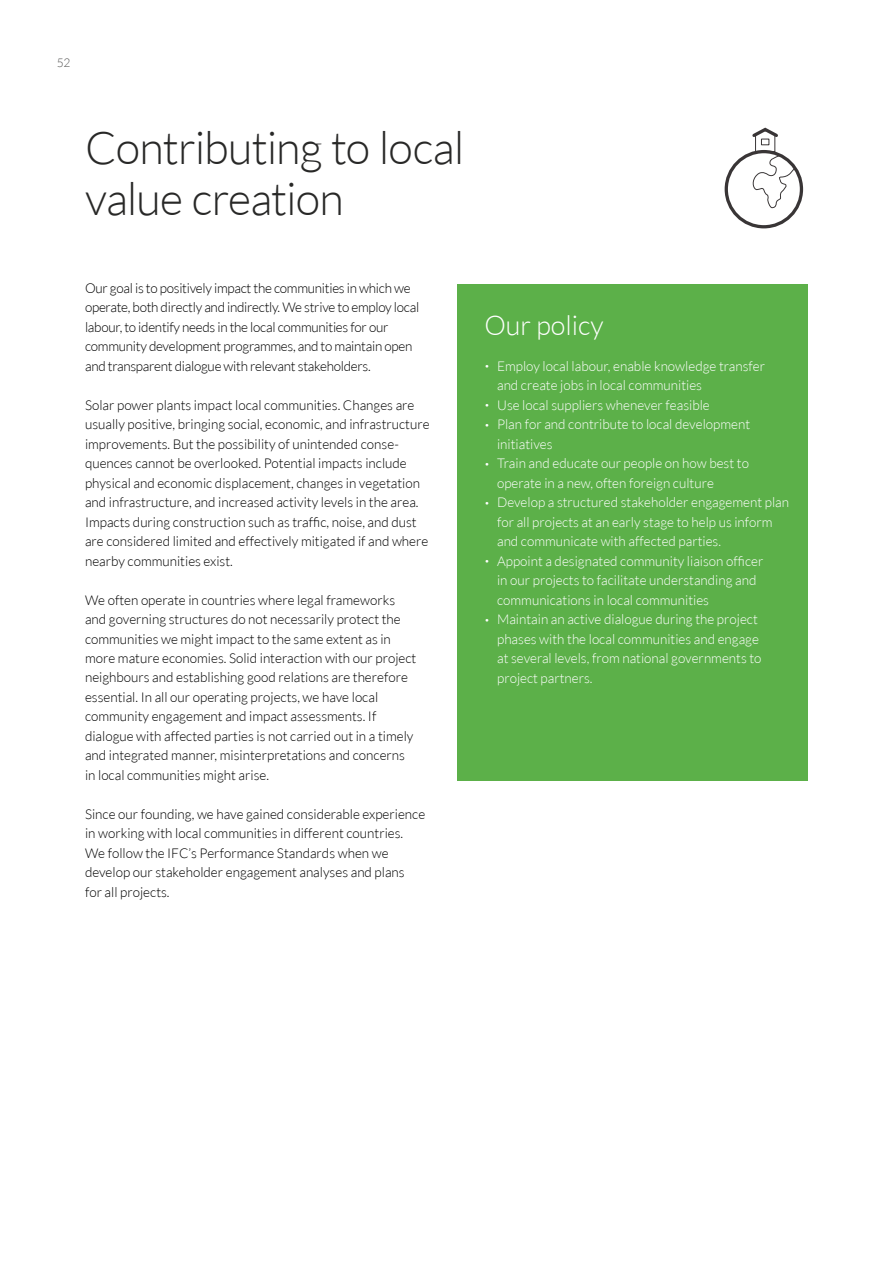
<style>
.page{position:relative;width:893px;height:1263px;background:#fff}
.page>*{position:absolute;margin:0;border:0;box-sizing:border-box;transform-origin:0 0}
.t1{font:300 45px/51px "Lato";letter-spacing:-.02em;color:#282827}
.t2{font:300 27px "Lato";color:#fff}
.t3{font:300 13.5px/19.5px "Lato";color:#000}
.t4{font:300 13.5px/19.5px "Lato";color:#fff}
.t5{font:300 13.5px/19.5px "Lato";letter-spacing:-.02em;color:#000}
.t6{font:300 12px "Lato";color:#575756}
.s1{font-size:9px}
</style>
<div class="page">
<div style="left:457px;top:284px;width:351px;height:496px;background:#5cb049"></div>
<svg style="left:749px;top:128px;width:47px;height:80px"></svg>
<div style="left:725px;top:150px;width:78px;height:78px;border:3px solid #231f20;border-radius:50%"></div>
<p class="t6" style="left:57px;top:56px;width:15px">52</p>
<h1 class="t1" style="left:85px;top:122px;width:381px">Contributing to local value creation</h1>
<p class="t5" style="left:85px;top:278px;width:336px">Our goal is to positively impact the communities in which we operate, both directly and indirectly. We strive to employ local labour, to identify needs in the local communities for our community development programmes, and to maintain open and transparent dialogue with relevant stakeholders.</p>
<p class="t3" style="left:85px;top:395px;width:346px">Solar power plants impact local communities. Changes are usually positive, bringing social, economic, and infrastructure improvements. But the possibility of unintended conse&shy;quences cannot be overlooked. Potential impacts include physical and economic displacement, changes in vegetation and infrastructure, and increased activity levels in the area.<br>Impacts during construction such as traffic, noise, and dust are considered limited and effectively mitigated if and where nearby communities exist.</p>
<p class="t3" style="left:85px;top:590px;width:333px">We often operate in countries where legal frameworks and governing structures do not necessarily protect the communities we might impact to the same extent as in more mature economies. Solid interaction with our project neighbours and establishing good relations are therefore essential. In all our operating projects, we have local community engagement and impact assessments. If dialogue with affected parties is not carried out in a timely and integrated manner, misinterpretations and concerns in local communities might arise.</p>
<p class="t3" style="left:85px;top:804px;width:342px">Since our founding, we have gained considerable experience in working with local communities in different countries.<br>We follow the IFC’s Performance Standards when we develop our stakeholder engagement analyses and plans<br>for all projects.</p>
<h2 class="t2" style="left:484px;top:311px;width:121px">Our policy</h2>
<p class="t4" style="left:497px;top:356px;width:270px;text-indent:-13px"><span class="s1">•</span> Employ local labour, enable knowledge transfer and create jobs in local communities</p>
<p class="t4" style="left:484px;top:395px;width:227px"><span class="s1">•</span> Use local suppliers whenever feasible</p>
<p class="t4" style="left:497px;top:414px;width:254px;text-indent:-13px"><span class="s1">•</span> Plan for and contribute to local development initiatives</p>
<p class="t4" style="left:497px;top:453px;width:253px;text-indent:-13px"><span class="s1">•</span> Train and educate our people on how best to operate in a new, often foreign culture</p>
<p class="t4" style="left:497px;top:492px;width:293px;text-indent:-13px"><span class="s1">•</span> Develop a structured stakeholder engagement plan for all projects at an early stage to help us inform and communicate with affected parties.</p>
<p class="t4" style="left:497px;top:551px;width:268px;text-indent:-13px"><span class="s1">•</span> Appoint a designated community liaison officer in our projects to facilitate understanding and communications in local communities</p>
<p class="t4" style="left:497px;top:609px;width:266px;text-indent:-13px"><span class="s1">•</span> Maintain an active dialogue during the project phases with the local communities and engage at several levels, from national governments to project partners.</p>
</div>
